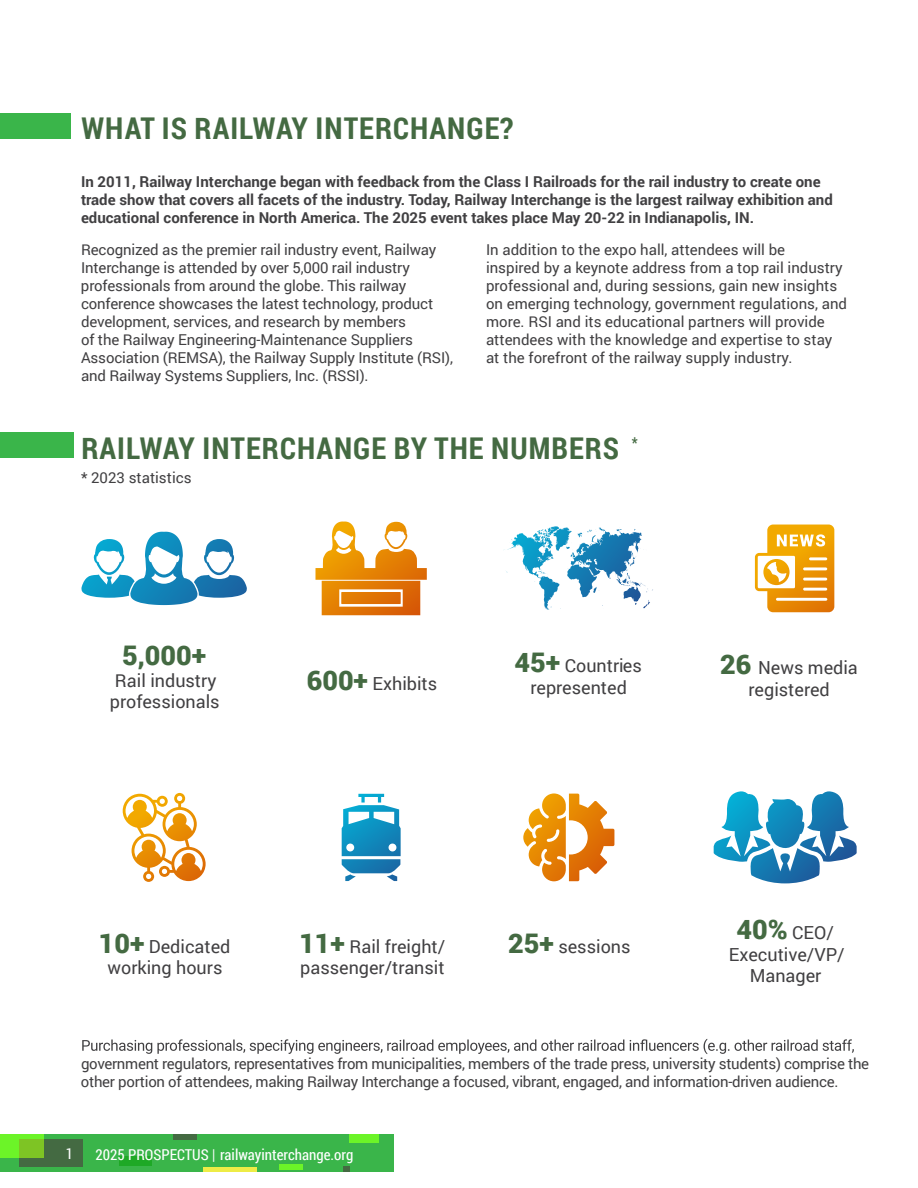
<style>
.page{position:relative;width:918px;height:1188px;background:#fff}
.page>*{position:absolute;margin:0;border:0;box-sizing:border-box;transform-origin:0 0}
.t1{font:700 30px "Roboto Condensed";letter-spacing:.035em;color:#446a42}
.t2{font:900 27px "Roboto";color:#446a42}
.t3{font:18px/21.6px "Roboto";color:#414042;text-align:center}
.t4{font:15px/18px "Roboto";letter-spacing:-.01em;color:#414042}
.t5{font:700 15px/18px "Roboto";color:#414042}
.t6{font:15px "Roboto Condensed";color:#fff}
.s1{font-weight:900;font-size:27px;color:#446a42}
</style>
<div class="page">
<div style="left:0;top:1134px;width:393px;height:38px;background:#3ab54a"></div>
<div style="left:19px;top:1139px;width:64px;height:28px;background:#446a42"></div>
<svg style="left:0;top:1134px;width:43px;height:24px"></svg>
<div style="left:349px;top:1134px;width:29px;height:9px;background:#6cf428"></div>
<div style="left:119px;top:1156px;width:33px;height:9px;background:#1ea926"></div>
<div style="left:279px;top:1164px;width:24px;height:6px;background:#6cf428"></div>
<div style="left:173px;top:1134px;width:24px;height:6px;background:#446a42"></div>
<svg style="left:344px;top:1166px;width:6px;height:6px"></svg>
<div style="left:203px;top:1167px;width:54px;height:5px;background:#eeec46"></div>
<svg style="left:82px;top:1039px;width:772px;height:15px"></svg>
<svg style="left:523px;top:793px;width:91px;height:88px"></svg>
<svg style="left:547px;top:526px;width:8px;height:8px"></svg>
<svg style="left:194px;top:539px;width:53px;height:59px"></svg>
<svg style="left:81px;top:532px;width:94px;height:73px"></svg>
<svg style="left:123px;top:793px;width:83px;height:89px"></svg>
<svg style="left:714px;top:791px;width:112px;height:71px"></svg>
<svg style="left:755px;top:525px;width:79px;height:87px"></svg>
<svg style="left:315px;top:522px;width:112px;height:93px"></svg>
<svg style="left:342px;top:794px;width:59px;height:87px"></svg>
<div style="left:0;top:432px;width:73px;height:26px;background:#3ab54a"></div>
<div style="left:0;top:114px;width:70px;height:25px;background:#3ab54a"></div>
<h1 class="t1" style="left:82px;top:108px;width:433px">WHAT IS RAILWAY INTERCHANGE?</h1>
<p class="t5" style="left:81px;top:172px;width:753px">In 2011, Railway Interchange began with feedback from the Class I Railroads for the rail industry to create one trade show that covers all facets of the industry. Today, Railway Interchange is the largest railway exhibition and educational conference in North America. The 2025 event takes place May 20-22 in Indianapolis, IN.</p>
<p class="t4" style="left:81px;top:240px;width:374px">Recognized as the premier rail industry event, Railway Interchange is attended by over 5,000 rail industry professionals from around the globe. This railway conference showcases the latest technology, product development, services, and research by members<br>of the Railway Engineering-Maintenance Suppliers Association (REMSA), the Railway Supply Institute (RSI), and Railway Systems Suppliers, Inc. (RSSI).</p>
<p class="t4" style="left:486px;top:240px;width:363px">In addition to the expo hall, attendees will be<br>inspired by a keynote address from a top rail industry professional and, during sessions, gain new insights on emerging technology, government regulations, and more. RSI and its educational partners will provide attendees with the knowledge and expertise to stay at the forefront of the railway supply industry.</p>
<h1 class="t1" style="left:82px;top:427px;width:558px">RAILWAY INTERCHANGE BY THE NUMBERS <sup>*</sup></h1>
<p class="t4" style="left:81px;top:468px;width:112px">* 2023 statistics</p>
<h2 class="t2" style="left:122px;top:637px;width:86px">5,000+</h2>
<p class="t3" style="left:110px;top:669px;width:111px;text-align:left">Rail industry professionals</p>
<p class="t3" style="left:307px;top:672px;width:132px"><span class="s1">600+</span> Exhibits</p>
<p class="t3" style="left:515px;top:654px;width:129px"><span class="s1">45+</span> Countries represented</p>
<p class="t3" style="left:720px;top:656px;width:139px"><span class="s1">26</span> News media registered</p>
<p class="t3" style="left:99px;top:935px;width:133px"><span class="s1">10+</span> Dedicated working hours</p>
<p class="t3" style="left:299px;top:935px;width:147px;text-align:left"><span class="s1">11+</span> Rail freight/ passenger/transit</p>
<p class="t3" style="left:508px;top:935px;width:124px"><span class="s1">25+</span> sessions</p>
<p class="t3" style="left:729px;top:921px;width:117px"><span class="s1">40%</span> CEO/<br>Executive/VP/<br>Manager</p>
<p class="t4" style="left:81px;top:1054px;width:790px">government regulators, representatives from municipalities, members of the trade press, university students) comprise the other portion of attendees, making Railway Interchange a focused, vibrant, engaged, and information-driven audience.</p>
<p class="t6" style="left:66px;top:1143px;width:9px">1</p>
<p class="t6" style="left:96px;top:1144px;width:259px">2025 PROSPECTUS | railwayinterchange.org</p>
</div>
